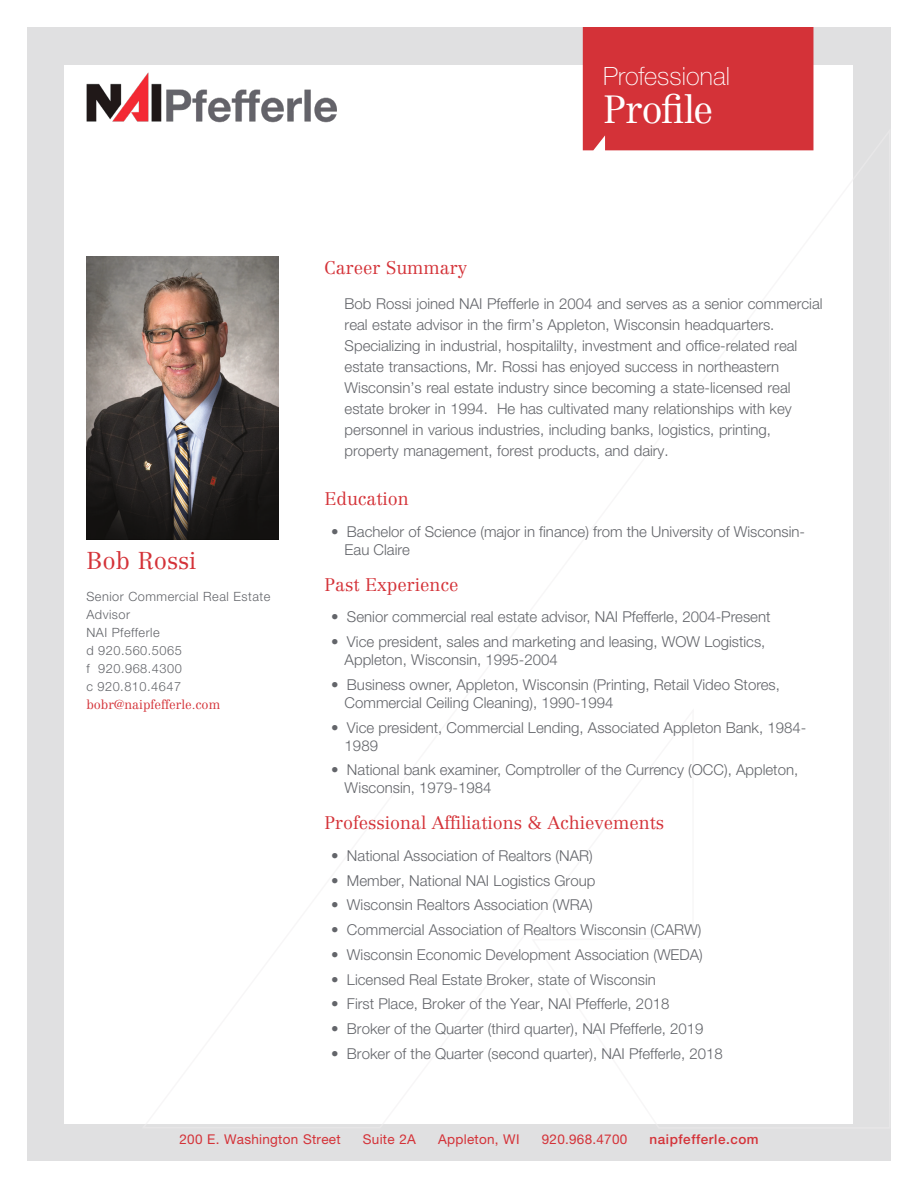
<style>
.page{position:relative;width:918px;height:1188px;background:#fff}
.page>*{position:absolute;margin:0;border:0;box-sizing:border-box;transform-origin:0 0}
.t1{font:300 38.7px "Centennial LT Std";letter-spacing:-.035em;color:#fff}
.t2{font:100 25.2px "Helvetica Neue LT Std";letter-spacing:.005em;color:#fff}
.Subhead{font:300 24px "Centennial LT Std";color:#d43238}
.Subhead-2{font:300 18px "Centennial LT Std";color:#d43238}
.t3{font:300 15px/21px "Helvetica Neue LT Std";color:#63656a}
.t4{font:13.5px "Helvetica Neue LT Std";letter-spacing:.02em;color:#d43238}
.t5{font:500 13.5px "Helvetica Neue LT Std";letter-spacing:.04em;color:#d43238}
.t6{font:300 12.75px/18px "Helvetica Neue LT Std";letter-spacing:.04em;color:#63656a}
.t7{font:300 12.75px "Centennial LT Std";color:#d43238}
</style>
<div class="page">
<div style="left:27px;top:27px;width:864px;height:1134px;background:#e0e0e1"></div>
<div style="left:65px;top:65px;width:788px;height:1059px;background:#fff"></div>
<div style="left:583px;top:27px;width:230px;height:123px;background:#d43238"></div>
<img style="left:86px;top:256px;width:192px;height:283px">
<img style="left:86px;top:72px;width:251px;height:51px">
<p class="t2" style="left:603px;top:62px;width:128px">Professional</p>
<p class="t1" style="left:603px;top:86px;width:111px">Profile</p>
<p class="Subhead" style="left:86px;top:547px;width:112px">Bob Rossi</p>
<p class="t6" style="left:86px;top:587px;width:186px">Senior Commercial Real Estate<br>Advisor</p>
<p class="t6" style="left:86px;top:623px;width:75px">NAI Pfefferle</p>
<p class="t6" style="left:86px;top:641px;width:97px">d 920.560.5065</p>
<p class="t6" style="left:86px;top:659px;width:97px">f 920.968.4300</p>
<p class="t6" style="left:86px;top:677px;width:96px">c 920.810.4647</p>
<p class="t7" style="left:86px;top:697px;width:135px">bobr@naipfefferle.com</p>
<p class="Subhead-2" style="left:324px;top:257px;width:144px">Career Summary</p>
<p class="t3" style="left:345px;top:293px;width:479px">Bob Rossi joined NAI Pfefferle in 2004 and serves as a senior commercial real estate advisor in the firm’s Appleton, Wisconsin headquarters.<br>Specializing in industrial, hospitalilty, investment and office-related real estate transactions, Mr. Rossi has enjoyed success in northeastern Wisconsin’s real estate industry since becoming a state-licensed real estate broker in 1994. He has cultivated many relationships with key personnel in various industries, including banks, logistics, printing, property management, forest products, and dairy.</p>
<p class="Subhead-2" style="left:324px;top:488px;width:86px">Education</p>
<p class="t3" style="left:345px;top:522px;width:462px;line-height:18px;text-indent:-14px">• Bachelor of Science (major in finance) from the University of Wisconsin-<br>Eau Claire</p>
<p class="Subhead-2" style="left:324px;top:574px;width:136px">Past Experience</p>
<p class="t3" style="left:331px;top:606px;width:441px">• Senior commercial real estate advisor, NAI Pfefferle, 2004-Present</p>
<p class="t3" style="left:345px;top:633px;width:422px;line-height:18px;text-indent:-14px">• Vice president, sales and marketing and leasing, WOW Logistics,<br>Appleton, Wisconsin, 1995-2004</p>
<p class="t3" style="left:345px;top:675px;width:437px;line-height:18px;text-indent:-14px">• Business owner, Appleton, Wisconsin (Printing, Retail Video Stores,<br>Commercial Ceiling Cleaning), 1990-1994</p>
<p class="t3" style="left:345px;top:718px;width:463px;line-height:18px;text-indent:-14px">• Vice president, Commercial Lending, Associated Appleton Bank, 1984-<br>1989</p>
<p class="t3" style="left:345px;top:761px;width:455px;line-height:18px;text-indent:-14px">• National bank examiner, Comptroller of the Currency (OCC), Appleton,<br>Wisconsin, 1979-1984</p>
<p class="Subhead-2" style="left:324px;top:812px;width:341px">Professional Affiliations &amp; Achievements</p>
<p class="t3" style="left:331px;top:845px;width:263px">• National Association of Realtors (NAR)</p>
<p class="t3" style="left:331px;top:870px;width:266px">• Member, National NAI Logistics Group</p>
<p class="t3" style="left:331px;top:894px;width:263px">• Wisconsin Realtors Association (WRA)</p>
<p class="t3" style="left:331px;top:919px;width:372px">• Commercial Association of Realtors Wisconsin (CARW)</p>
<p class="t3" style="left:331px;top:944px;width:373px">• Wisconsin Economic Development Association (WEDA)</p>
<p class="t3" style="left:331px;top:969px;width:326px">• Licensed Real Estate Broker, state of Wisconsin</p>
<p class="t3" style="left:331px;top:993px;width:340px">• First Place, Broker of the Year, NAI Pfefferle, 2018</p>
<p class="t3" style="left:331px;top:1018px;width:374px">• Broker of the Quarter (third quarter), NAI Pfefferle, 2019</p>
<p class="t3" style="left:331px;top:1043px;width:393px">• Broker of the Quarter (second quarter), NAI Pfefferle, 2018</p>
<p class="t4" style="left:180px;top:1131px;width:163px">200 E. Washington Street</p>
<p class="t4" style="left:363px;top:1131px;width:55px">Suite 2A</p>
<p class="t4" style="left:438px;top:1131px;width:83px">Appleton, WI</p>
<p class="t4" style="left:542px;top:1131px;width:87px">920.968.4700</p>
<p class="t5" style="left:650px;top:1131px;width:111px">naipfefferle.com</p>
</div>
